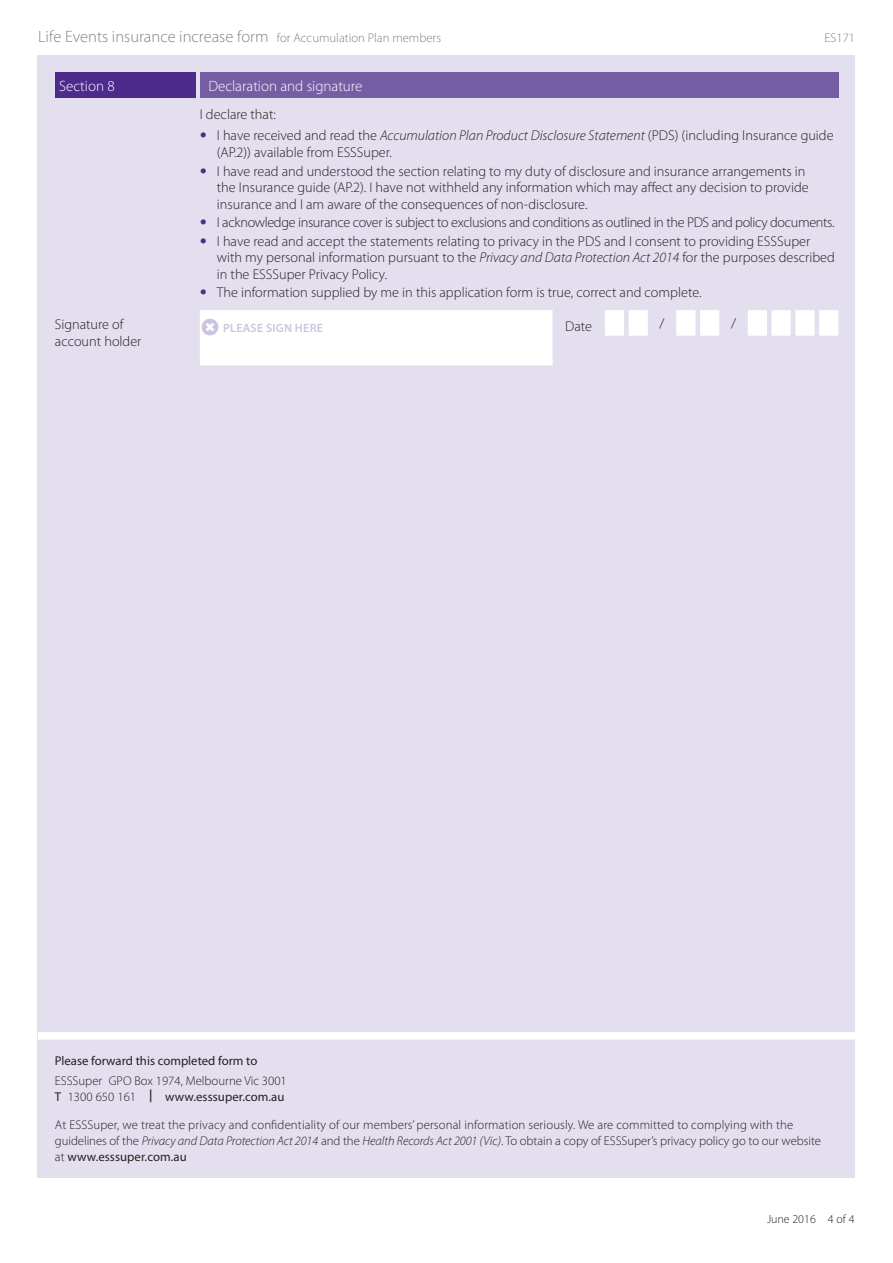
<style>
.page{position:relative;width:893px;height:1263px;background:#fff}
.page>*{position:absolute;margin:0;border:0;box-sizing:border-box;transform-origin:0 0}
.t1{font:300 16.5px "Myriad Pro";color:#808285}
.t2{font:300 15px "Myriad Pro";color:#fff}
.t3{font:300 14.25px/16.5px "Myriad Pro";color:#231f20}
.t4{font:300 14.25px "Myriad Pro";letter-spacing:-.025em;color:#231f20}
.t5{font:300 12.75px/15.8px "Myriad Pro";letter-spacing:.01em;color:#231f20}
.t6{font:12.75px "Myriad Pro";color:#231f20}
.t7{font:300 12.75px "Myriad Pro";color:#808285}
.t8{font:600 12px "Myriad Pro";letter-spacing:.02em;color:#ccc4df}
.t9{font:300 12px "Myriad Pro";color:#231f20}
.s1{font-size:12.75px}
.s2{font-family:"Helvetica Neue";font-weight:200;font-style:italic;color:#4d2b8c}
.s3{font-style:italic}
.s4{font-weight:400}
.s5{font-weight:600}
</style>
<div class="page">
<div style="left:38px;top:55px;width:817px;height:1123px;background:#e4dfee"></div>
<div style="left:38px;top:1032px;width:817px;height:8px;background:#fff"></div>
<div style="left:55px;top:72px;width:140px;height:26px;background:#4d2b8c"></div>
<div style="left:200px;top:72px;width:638px;height:26px;background:#765ea5"></div>
<svg style="left:200px;top:310px;width:638px;height:55px"></svg>
<p class="t1" style="left:38px;top:27px;width:404px">Life Events insurance increase form <span class="s1">for Accumulation Plan members</span></p>
<p class="t7" style="left:825px;top:30px;width:32px">ES171</p>
<p class="t2" style="left:59px;top:77px;width:57px">Section 8</p>
<p class="t2" style="left:208px;top:77px;width:156px">Declaration and signature</p>
<p class="t3" style="left:200px;top:106px;width:78px">I declare that:</p>
<p class="t3" style="left:217px;top:127px;width:618px;text-indent:-17px"><span class="s2">•</span> I have received and read the <span class="s3">Accumulation Plan Product Disclosure Statement</span> (PDS) (including Insurance guide (AP.2)) available from ESSSuper.</p>
<p class="t3" style="left:217px;top:162px;width:593px;text-indent:-17px"><span class="s2">•</span> I have read and understood the section relating to my duty of disclosure and insurance arrangements in the Insurance guide (AP.2). I have not withheld any information which may affect any decision to provide insurance and I am aware of the consequences of non-disclosure.</p>
<p class="t4" style="left:200px;top:214px;width:636px"><span class="s2">•</span> I acknowledge insurance cover is subject to exclusions and conditions as outlined in the PDS and policy documents.</p>
<p class="t3" style="left:217px;top:233px;width:619px;text-indent:-17px"><span class="s2">•</span> I have read and accept the statements relating to privacy in the PDS and I consent to providing ESSSuper with my personal information pursuant to the <span class="s3">Privacy and Data Protection Act 2014</span> for the purposes described in the ESSSuper Privacy Policy.</p>
<p class="t3" style="left:200px;top:284px;width:503px"><span class="s2">•</span> The information supplied by me in this application form is true, correct and complete.</p>
<p class="t3" style="left:55px;top:316px;width:88px;line-height:17.1px">Signature of account holder</p>
<p class="t3" style="left:565px;top:318px;width:28px">Date</p>
<p class="t3" style="left:660px;top:315px;width:7px">/</p>
<p class="t3" style="left:731px;top:315px;width:7px">/</p>
<p class="t8" style="left:223px;top:320px;width:101px">PLEASE SIGN HERE</p>
<p class="t6" style="left:55px;top:1053px;width:204px">Please forward this completed form to</p>
<p class="t5" style="left:55px;top:1073px;width:233px">ESSSuper GPO Box 1974, Melbourne Vic 3001<br><span class="s4">T</span> 1300 650 161 <span class="s5">|</span> <span class="s4">www.esssuper.com.au</span></p>
<p class="t5" style="left:55px;top:1117px;width:768px">At ESSSuper, we treat the privacy and confidentiality of our members’ personal information seriously. We are committed to complying with the guidelines of the <span class="s3">Privacy and Data Protection Act 2014</span> and the <span class="s3">Health Records Act 2001 (Vic)</span>. To obtain a copy of ESSSuper’s privacy policy go to our website at <span class="s4">www.esssuper.com.au</span></p>
<p class="t9" style="left:767px;top:1211px;width:89px">June 2016 4 of 4</p>
</div>
